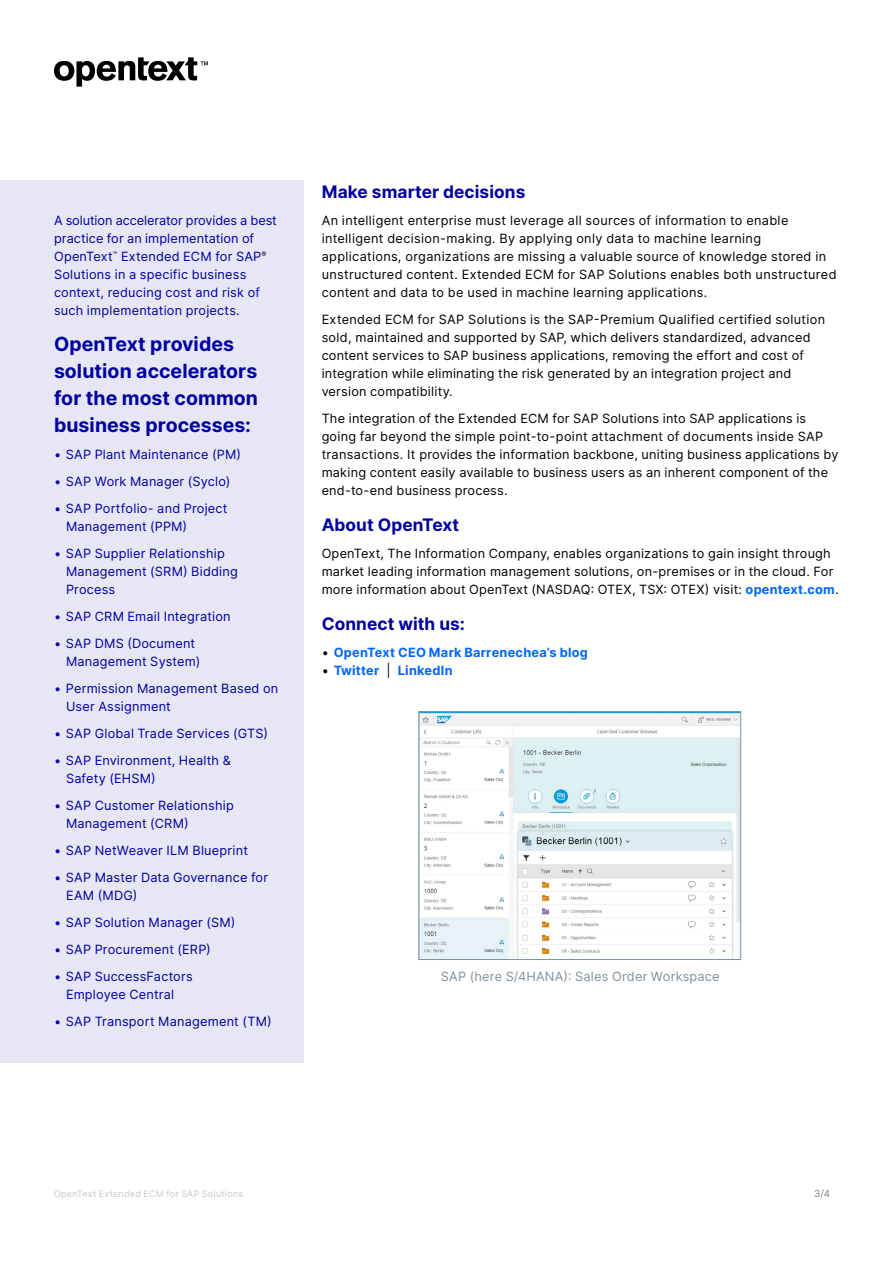
<style>
.page{position:relative;width:893px;height:1263px;background:#fff}
.page>*{position:absolute;margin:0;border:0;box-sizing:border-box;transform-origin:0 0}
.Sidebar_Header_-_ins{font:700 19.5px/27px "Inter";color:#00009f}
.t1{font:700 17.25px "Inter";letter-spacing:.005em;color:#00009f}
.Body{font:12.75px/18px "Inter";letter-spacing:.02em;color:#000}
.Sidebar_body{font:12.75px/18px "Inter";letter-spacing:.015em;color:#00009f}
.t2{font:700 12.75px "Inter";letter-spacing:.02em;color:#06f}
.t3{font:12.75px "Inter";letter-spacing:.015em;color:#7e929f}
.t4{font:9.75px "Inter";color:#808080}
.t5{font:9px "Inter";letter-spacing:.03em;color:#bfc9cf}
.s1{font-weight:700;color:#06f}
.s2{font-weight:400;color:#000}
</style>
<div class="page">
<svg style="left:54px;top:57px;width:154px;height:30px"></svg>
<img style="left:421px;top:713px;width:318px;height:245px">
<div style="left:419px;top:711px;width:322px;height:249px;border:1px solid #7e929f"></div>
<div style="left:0;top:180px;width:304px;height:882px;background:#e6e6f5"></div>
<p class="Sidebar_body" style="left:54px;top:211px;width:224px">A solution accelerator provides a best practice for an implementation of OpenText<sup>™</sup> Extended ECM for SAP<sup>® </sup>Solutions in a specific business context, reducing cost and risk of such implementation projects.</p>
<p class="Sidebar_Header_-_ins" style="left:54px;top:330px;width:205px">OpenText provides solution accelerators for the most common business processes:</p>
<p class="Sidebar_body" style="left:54px;top:445px;width:189px">• SAP Plant Maintenance (PM)</p>
<p class="Sidebar_body" style="left:54px;top:472px;width:178px">• SAP Work Manager (Syclo)</p>
<p class="Sidebar_body" style="left:66px;top:499px;width:163px;text-indent:-12px">• SAP Portfolio- and Project<br>Management (PPM)</p>
<p class="Sidebar_body" style="left:66px;top:544px;width:173px;text-indent:-12px">• SAP Supplier Relationship<br>Management (SRM) Bidding<br>Process</p>
<p class="Sidebar_body" style="left:54px;top:607px;width:178px">• SAP CRM Email Integration</p>
<p class="Sidebar_body" style="left:66px;top:634px;width:136px;text-indent:-12px">• SAP DMS (Document<br>Management System)</p>
<p class="Sidebar_body" style="left:66px;top:679px;width:214px;text-indent:-12px">• Permission Management Based on<br>User Assignment</p>
<p class="Sidebar_body" style="left:54px;top:724px;width:215px">• SAP Global Trade Services (GTS)</p>
<p class="Sidebar_body" style="left:66px;top:751px;width:166px;text-indent:-12px">• SAP Environment, Health &amp;<br>Safety (EHSM)</p>
<p class="Sidebar_body" style="left:66px;top:796px;width:169px;text-indent:-12px">• SAP Customer Relationship<br>Management (CRM)</p>
<p class="Sidebar_body" style="left:54px;top:841px;width:195px">• SAP NetWeaver ILM Blueprint</p>
<p class="Sidebar_body" style="left:66px;top:868px;width:204px;text-indent:-12px">• SAP Master Data Governance for<br>EAM (MDG)</p>
<p class="Sidebar_body" style="left:54px;top:913px;width:183px">• SAP Solution Manager (SM)</p>
<p class="Sidebar_body" style="left:54px;top:940px;width:158px">• SAP Procurement (ERP)</p>
<p class="Sidebar_body" style="left:54px;top:967px;width:140px;text-align:center">• SAP SuccessFactors<br>Employee Central</p>
<p class="Sidebar_body" style="left:54px;top:1012px;width:219px">• SAP Transport Management (TM)</p>
<h3 class="t1" style="left:322px;top:179px;width:205px">Make smarter decisions</h3>
<p class="Body" style="left:322px;top:211px;width:516px">An intelligent enterprise must leverage all sources of information to enable intelligent decision-making. By applying only data to machine learning applications, organizations are missing a valuable source of knowledge stored in unstructured content. Extended ECM for SAP Solutions enables both unstructured content and data to be used in machine learning applications.</p>
<p class="Body" style="left:322px;top:310px;width:505px">Extended ECM for SAP Solutions is the SAP-Premium Qualified certified solution sold, maintained and supported by SAP, which delivers standardized, advanced content services to SAP business applications, removing the effort and cost of integration while eliminating the risk generated by an integration project and version compatibility.</p>
<p class="Body" style="left:322px;top:409px;width:518px">The integration of the Extended ECM for SAP Solutions into SAP applications is going far beyond the simple point-to-point attachment of documents inside SAP transactions. It provides the information backbone, uniting business applications by making content easily available to business users as an inherent component of the end-to-end business process.</p>
<h3 class="t1" style="left:322px;top:512px;width:139px">About OpenText</h3>
<p class="Body" style="left:322px;top:544px;width:518px">OpenText, The Information Company, enables organizations to gain insight through market leading information management solutions, on-premises or in the cloud. For more information about OpenText (NASDAQ: OTEX, TSX: OTEX) visit: <span class="s1">opentext.com</span>.</p>
<h3 class="t1" style="left:322px;top:611px;width:145px">Connect with us:</h3>
<p class="t2" style="left:322px;top:643px;width:268px"><span class="s2">•</span> OpenText CEO Mark Barrenechea’s blog</p>
<p class="t2" style="left:322px;top:661px;width:133px"><span class="s2">•</span> Twitter <span class="s2">|</span> LinkedIn</p>
<p class="t3" style="left:441px;top:967px;width:280px">SAP (here S/4HANA): Sales Order Workspace</p>
<p class="t5" style="left:54px;top:1187px;width:191px">OpenText Extended ECM for SAP Solutions</p>
<p class="t4" style="left:814px;top:1186px;width:17px">3/4</p>
</div>
